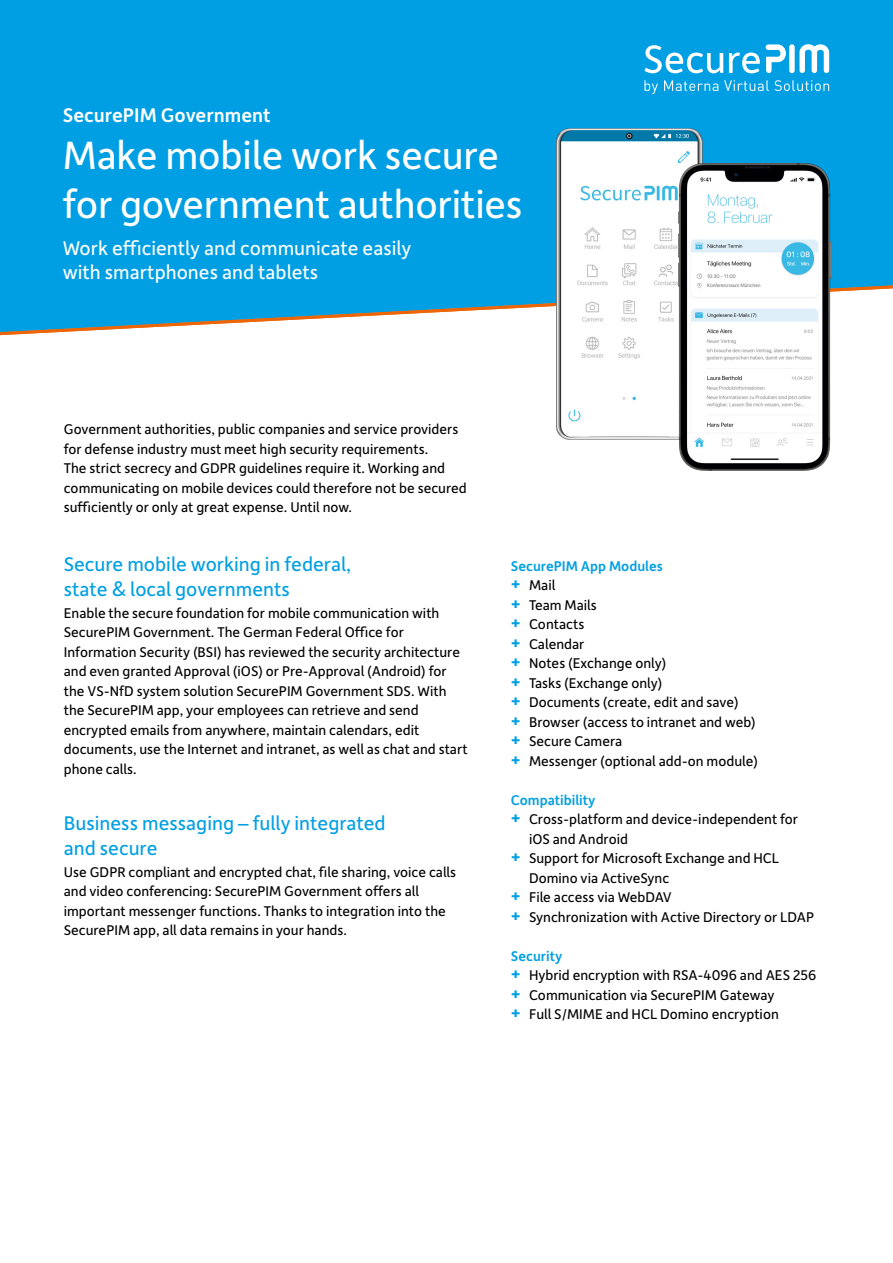
<style>
.page{position:relative;width:893px;height:1263px;background:#fff}
.page>*{position:absolute;margin:0;border:0;box-sizing:border-box;transform-origin:0 0}
.t1{font:42px/49.5px "Depot New";letter-spacing:-.005em;color:#fff}
.t2{font:21px/25.2px "Depot New";color:#009fe3}
.t3{font:21px/24px "Depot New";color:#fff}
.t4{font:500 21px "Depot New";color:#fff}
.t5{font:15px/19.5px "Depot New";color:#000}
.t6{font:500 15px "Depot New";color:#009fe3}
.s1{font-weight:500;color:#009fe3}
.s2{font-family:"Montserrat";font-weight:700;font-size:16.5px;color:#009fe3}
</style>
<div class="page">
<div style="left:0;top:0;width:893px;height:283px;background:#009fe3"></div>
<svg style="left:0;top:283px;width:893px;height:54px"></svg>
<img style="left:557px;top:128px;width:146px;height:312px">
<img style="left:678px;top:164px;width:152px;height:307px">
<svg style="left:766px;top:44px;width:20px;height:29px"></svg>
<svg style="left:799px;top:44px;width:30px;height:29px"></svg>
<div style="left:789px;top:44px;width:6px;height:29px;background:#fff;border-radius:3px"></div>
<svg style="left:644px;top:45px;width:79px;height:28px"></svg>
<svg style="left:729px;top:53px;width:31px;height:20px"></svg>
<svg style="left:644px;top:80px;width:14px;height:14px"></svg>
<svg style="left:664px;top:80px;width:54px;height:11px"></svg>
<svg style="left:724px;top:80px;width:105px;height:11px"></svg>
<h2 class="t4" style="left:63px;top:102px;width:209px">SecurePIM Government</h2>
<h1 class="t1" style="left:63px;top:128px;width:461px">Make mobile work secure for government authorities</h1>
<h2 class="t3" style="left:63px;top:235px;width:350px">Work efficiently and communicate easily with smartphones and tablets</h2>
<h2 class="t3" style="left:123px;top:235px;width:20px">f</h2>
<p class="t5" style="left:64px;top:419px;width:404px">Government authorities, public companies and service providers for defense industry must meet high security requirements.<br>The strict secrecy and GDPR guidelines require it. Working and communicating on mobile devices could therefore not be secured sufficiently or only at great expense. Until now.</p>
<h2 class="t2" style="left:64px;top:550px;width:289px">Secure mobile working in federal, state &amp; local governments</h2>
<p class="t5" style="left:64px;top:602px;width:405px">Enable the secure foundation for mobile communication with SecurePIM Government. The German Federal Office for Information Security (BSI) has reviewed the security architecture and even granted Approval (iOS) or Pre-Approval (Android) for the VS-NfD system solution SecurePIM Government SDS. With the SecurePIM app, your employees can retrieve and send encrypted emails from anywhere, maintain calendars, edit documents, use the Internet and intranet, as well as chat and start phone calls.</p>
<h2 class="t2" style="left:64px;top:810px;width:323px">Business messaging – fully integrated and secure</h2>
<p class="t5" style="left:64px;top:861px;width:394px">Use GDPR compliant and encrypted chat, file sharing, voice calls and video conferencing: SecurePIM Government offers all important messenger functions. Thanks to integration into the SecurePIM app, all data remains in your hands.</p>
<p class="t5" style="left:511px;top:555px;width:249px"><span class="s1">SecurePIM App Modules<br></span><span class="s2">+</span> Mail<br><span class="s2">+</span> Team Mails<br><span class="s2">+</span> Contacts<br><span class="s2">+</span> Calendar<br><span class="s2">+</span> Notes (Exchange only)<br><span class="s2">+</span> Tasks (Exchange only)<br><span class="s2">+</span> Documents (create, edit and save)<br><span class="s2">+</span> Browser (access to intranet and web) <span class="s2">+</span> Secure Camera<br><span class="s2">+</span> Messenger (optional add-on module)</p>
<p class="t6" style="left:511px;top:790px;width:86px">Compatibility</p>
<p class="t5" style="left:511px;top:809px;width:289px"><span class="s2">+</span> Cross-platform and device-independent for</p>
<p class="t5" style="left:529px;top:828px;width:101px">iOS and Android</p>
<p class="t5" style="left:511px;top:848px;width:270px"><span class="s2">+</span> Support for Microsoft Exchange and HCL</p>
<p class="t5" style="left:529px;top:867px;width:142px">Domino via ActiveSync</p>
<p class="t5" style="left:511px;top:887px;width:162px"><span class="s2">+</span> File access via WebDAV</p>
<p class="t5" style="left:511px;top:906px;width:305px"><span class="s2">+</span> Synchronization with Active Directory or LDAP</p>
<p class="t5" style="left:511px;top:945px;width:307px"><span class="s1">Security<br></span><span class="s2">+</span> Hybrid encryption with RSA-4096 and AES 256 <span class="s2">+</span> Communication via SecurePIM Gateway<br><span class="s2">+</span> Full S/MIME and HCL Domino encryption</p>
</div>
